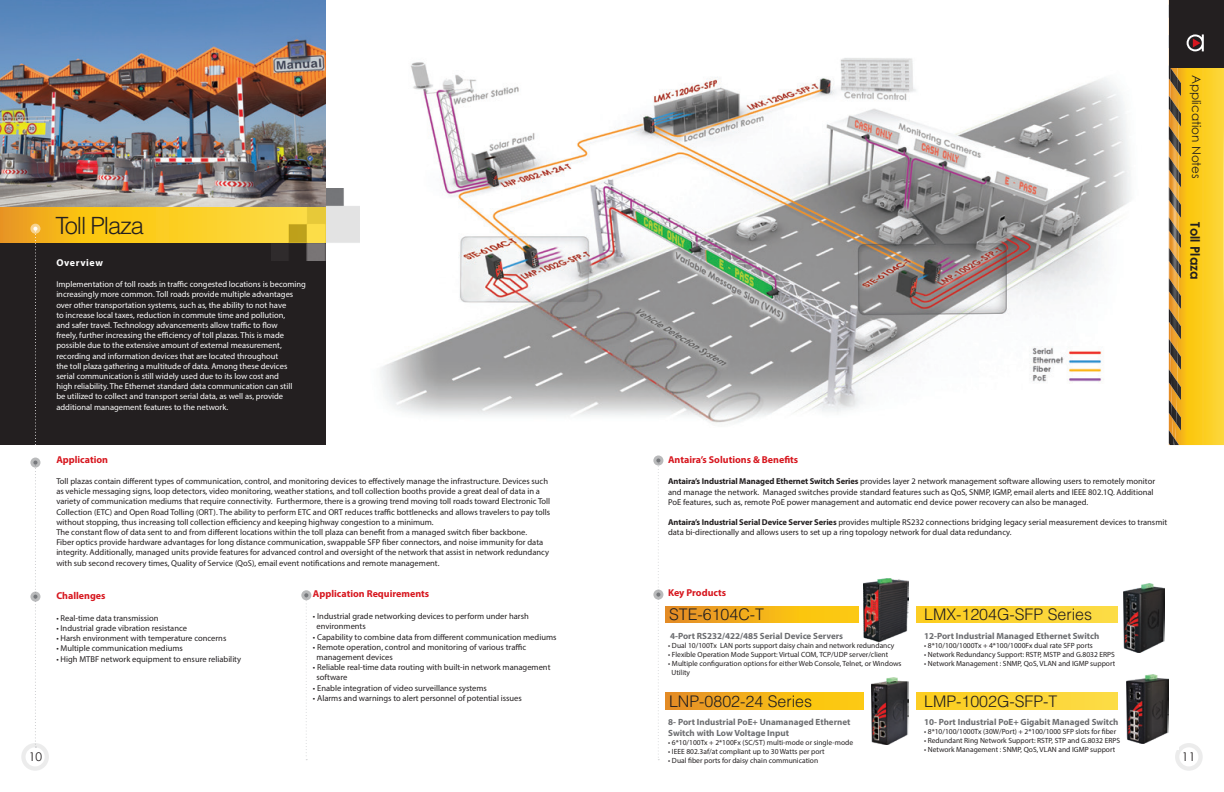
<style>
.page{position:relative;width:1224px;height:792px;background:#fff}
.page>*{position:absolute;margin:0;border:0;box-sizing:border-box;transform-origin:0 0}
.t1{font:300 23.8px "Helvetica LT Std";letter-spacing:-.05em;color:#231f20}
.t2{font:300 16px "Helvetica LT Std";color:#231f20}
.t3{font:700 13px "Century Gothic";color:#231f20}
.t4{font:12px "Century Gothic";color:#231f20}
.t5{font:700 10px "Myriad Pro";color:#d7171f}
.t6{font:700 10px "Myriad Pro";letter-spacing:.06em;color:#fff}
.t7{font:700 9px "Myriad Pro";color:#6c6d70}
.t8{font:8.5px/10.2px "Myriad Pro";color:#231f20}
.t9{font:8.5px/10.2px "Myriad Pro";color:#fff}
.t10{font:7.5px "Myriad Pro";color:#231f20}
.s1{font-weight:700}
</style>
<div class="page">
<svg style="left:1175px;top:743px;width:28px;height:28px"></svg>
<div style="left:0;top:243px;width:325px;height:202px;background:#231f20"></div>
<svg style="left:0;top:207px;width:271px;height:36px;background:#f8c421"></svg>
<svg style="left:305px;top:600px;width:3px;height:160px"></svg>
<svg style="left:301px;top:590px;width:10px;height:10px"></svg>
<svg style="left:33px;top:233px;width:5px;height:212px"></svg>
<svg style="left:30px;top:224px;width:10px;height:10px"></svg>
<svg style="left:21px;top:461px;width:28px;height:310px"></svg>
<svg style="left:30px;top:458px;width:10px;height:10px"></svg>
<svg style="left:653px;top:590px;width:10px;height:10px"></svg>
<svg style="left:656px;top:466px;width:4px;height:294px"></svg>
<svg style="left:653px;top:455px;width:10px;height:11px"></svg>
<img style="left:271px;top:188px;width:89px;height:73px">
<svg style="left:1169px;top:0;width:55px;height:445px;background:#caa327"></svg>
<img style="left:0;top:0;width:325px;height:207px">
<svg style="left:666px;top:606px;width:452px;height:17px;background:#f7c326"></svg>
<svg style="left:666px;top:693px;width:452px;height:16px;background:#f7c326"></svg>
<div style="left:1118px;top:667px;width:61px;height:83px;background:#fff"></div>
<div style="left:859px;top:556px;width:57px;height:83px;background:#fff"></div>
<div style="left:864px;top:643px;width:52px;height:82px;background:#fff"></div>
<img style="left:1123px;top:583px;width:42px;height:69px">
<img style="left:871px;top:677px;width:38px;height:67px">
<img style="left:1127px;top:675px;width:41px;height:68px">
<img style="left:380px;top:58px;width:752px;height:365px">
<img style="left:864px;top:578px;width:45px;height:63px">
<p class="t1" style="left:56px;top:210px;width:90px">Toll Plaza</p>
<p class="t6" style="left:56px;top:256px;width:48px">Overview</p>
<p class="t9" style="left:56px;top:279px;width:251px">Implementation of toll roads in traffic congested locations is becoming increasingly more common. Toll roads provide multiple advantages over other transportation systems, such as, the ability to not have<br>to increase local taxes, reduction in commute time and pollution,<br>and safer travel. Technology advancements allow traffic to flow<br>freely, further increasing the efficiency of toll plazas. This is made possible due to the extensive amount of external measurement, recording and information devices that are located throughout<br>the toll plaza gathering a multitude of data. Among these devices serial communication is still widely used due to its low cost and<br>high reliability. The Ethernet standard data communication can still<br>be utilized to collect and transport serial data, as well as, provide additional management features to the network.</p>
<p class="t5" style="left:56px;top:453px;width:53px">Application</p>
<p class="t8" style="left:56px;top:476px;width:495px">Toll plazas contain different types of communication, control, and monitoring devices to effectively manage the infrastructure. Devices such as vehicle messaging signs, loop detectors, video monitoring, weather stations, and toll collection booths provide a great deal of data in a variety of communication mediums that require connectivity. Furthermore, there is a growing trend moving toll roads toward Electronic Toll Collection (ETC) and Open Road Tolling (ORT). The ability to perform ETC and ORT reduces traffic bottlenecks and allows travelers to pay tolls without stopping, thus increasing toll collection efficiency and keeping highway congestion to a minimum.</p>
<p class="t8" style="left:56px;top:527px;width:494px">The constant flow of data sent to and from different locations within the toll plaza can benefit from a managed switch fiber backbone.<br>Fiber optics provide hardware advantages for long distance communication, swappable SFP fiber connectors, and noise immunity for data integrity. Additionally, managed units provide features for advanced control and oversight of the network that assist in network redundancy with sub second recovery times, Quality of Service (QoS), email event notifications and remote management.</p>
<p class="t5" style="left:56px;top:589px;width:51px">Challenges</p>
<p class="t8" style="left:56px;top:613px;width:104px">• Real-time data transmission</p>
<p class="t8" style="left:56px;top:623px;width:132px">• Industrial grade vibration resistance</p>
<p class="t8" style="left:56px;top:633px;width:172px">• Harsh environment with temperature concerns</p>
<p class="t8" style="left:56px;top:643px;width:128px">• Multiple communication mediums</p>
<p class="t8" style="left:56px;top:653px;width:186px">• High MTBF network equipment to ensure reliability</p>
<p class="t5" style="left:313px;top:587px;width:118px">Application Requirements</p>
<p class="t8" style="left:313px;top:611px;width:217px">• Industrial grade networking devices to perform under harsh</p>
<p class="t8" style="left:317px;top:621px;width:51px">environments</p>
<p class="t8" style="left:313px;top:632px;width:245px">• Capability to combine data from different communication mediums</p>
<p class="t8" style="left:313px;top:642px;width:215px">• Remote operation, control and monitoring of various traffic</p>
<p class="t8" style="left:317px;top:652px;width:78px">management devices</p>
<p class="t8" style="left:313px;top:662px;width:239px">• Reliable real-time data routing with built-in network management</p>
<p class="t8" style="left:317px;top:672px;width:32px">software</p>
<p class="t8" style="left:313px;top:683px;width:175px">• Enable integration of video surveillance systems</p>
<p class="t8" style="left:313px;top:693px;width:210px">• Alarms and warnings to alert personnel of potential issues</p>
<h3 class="t4" style="left:1205px;top:75px;width:106px;rotate:90deg">Application Notes</h3>
<p class="t3" style="left:1205px;top:222px;width:59px;rotate:90deg">Toll Plaza</p>
<p class="t5" style="left:668px;top:453px;width:132px">Antaira’s Solutions &amp; Benefits</p>
<p class="t8" style="left:668px;top:476px;width:489px"><span class="s1">Antaira’s Industrial Managed Ethernet Switch Series</span> provides layer 2 network management software allowing users to remotely monitor and manage the network. Managed switches provide standard features such as QoS, SNMP, IGMP, email alerts and IEEE 802.1Q. Additional<br>PoE features, such as, remote PoE power management and automatic end device power recovery can also be managed.</p>
<p class="t8" style="left:668px;top:517px;width:501px"><span class="s1">Antaira’s Industrial Serial Device Server Series</span> provides multiple RS232 connections bridging legacy serial measurement devices to transmit data bi-directionally and allows users to set up a ring topology network for dual data redundancy.</p>
<p class="t5" style="left:668px;top:586px;width:60px">Key Products</p>
<p class="t7" style="left:670px;top:630px;width:175px">4-Port RS232/422/485 Serial Device Servers</p>
<p class="t10" style="left:668px;top:641px;width:228px">• Dual 10/100Tx LAN ports support daisy chain and network redundancy</p>
<p class="t10" style="left:668px;top:650px;width:221px">• Flexible Operation Mode Support: Virtual COM, TCP/UDP server/client</p>
<p class="t10" style="left:668px;top:659px;width:235px">• Multiple configuration options for either Web Console, Telnet, or Windows</p>
<p class="t10" style="left:671px;top:668px;width:20px">Utility</p>
<p class="t2" style="left:669px;top:605px;width:97px">STE-6104C-T</p>
<p class="t2" style="left:669px;top:691px;width:145px">LNP-0802-24 Series</p>
<p class="t2" style="left:924px;top:605px;width:170px">LMX-1204G-SFP Series</p>
<p class="t7" style="left:924px;top:630px;width:177px">12-Port Industrial Managed Ethernet Switch</p>
<p class="t10" style="left:924px;top:641px;width:170px">• 8*10/100/1000Tx + 4*100/1000Fx dual rate SFP ports</p>
<p class="t10" style="left:924px;top:650px;width:192px">• Network Redundancy Support: RSTP, MSTP and G.8032 ERPS</p>
<p class="t10" style="left:924px;top:659px;width:193px">• Network Management : SNMP, QoS, VLAN and IGMP support</p>
<p class="t2" style="left:924px;top:691px;width:135px">LMP-1002G-SFP-T</p>
<p class="t7" style="left:668px;top:717px;width:184px">8- Port Industrial PoE+ Unamanaged Ethernet</p>
<p class="t7" style="left:668px;top:727px;width:122px">Switch with Low Voltage Input</p>
<p class="t10" style="left:668px;top:738px;width:186px">• 6*10/100Tx + 2*100Fx (SC/ST) multi-mode or single-mode</p>
<p class="t10" style="left:668px;top:747px;width:158px">• IEEE 802.3af/at compliant up to 30 Watts per port</p>
<p class="t10" style="left:668px;top:756px;width:151px">• Dual fiber ports for daisy chain communication</p>
<p class="t7" style="left:924px;top:717px;width:196px">10- Port Industrial PoE+ Gigabit Managed Switch</p>
<p class="t10" style="left:924px;top:727px;width:194px">• 8*10/100/1000Tx (30W/Port) + 2*100/1000 SFP slots for fiber</p>
<p class="t10" style="left:924px;top:736px;width:197px">• Redundant Ring Network Support: RSTP, STP and G.8032 ERPS</p>
<p class="t10" style="left:924px;top:745px;width:193px">• Network Management : SNMP, QoS, VLAN and IGMP support</p>
<h3 class="t4" style="left:29px;top:748px;width:15px">10</h3>
<h3 class="t4" style="left:1182px;top:748px;width:15px">11</h3>
</div>
